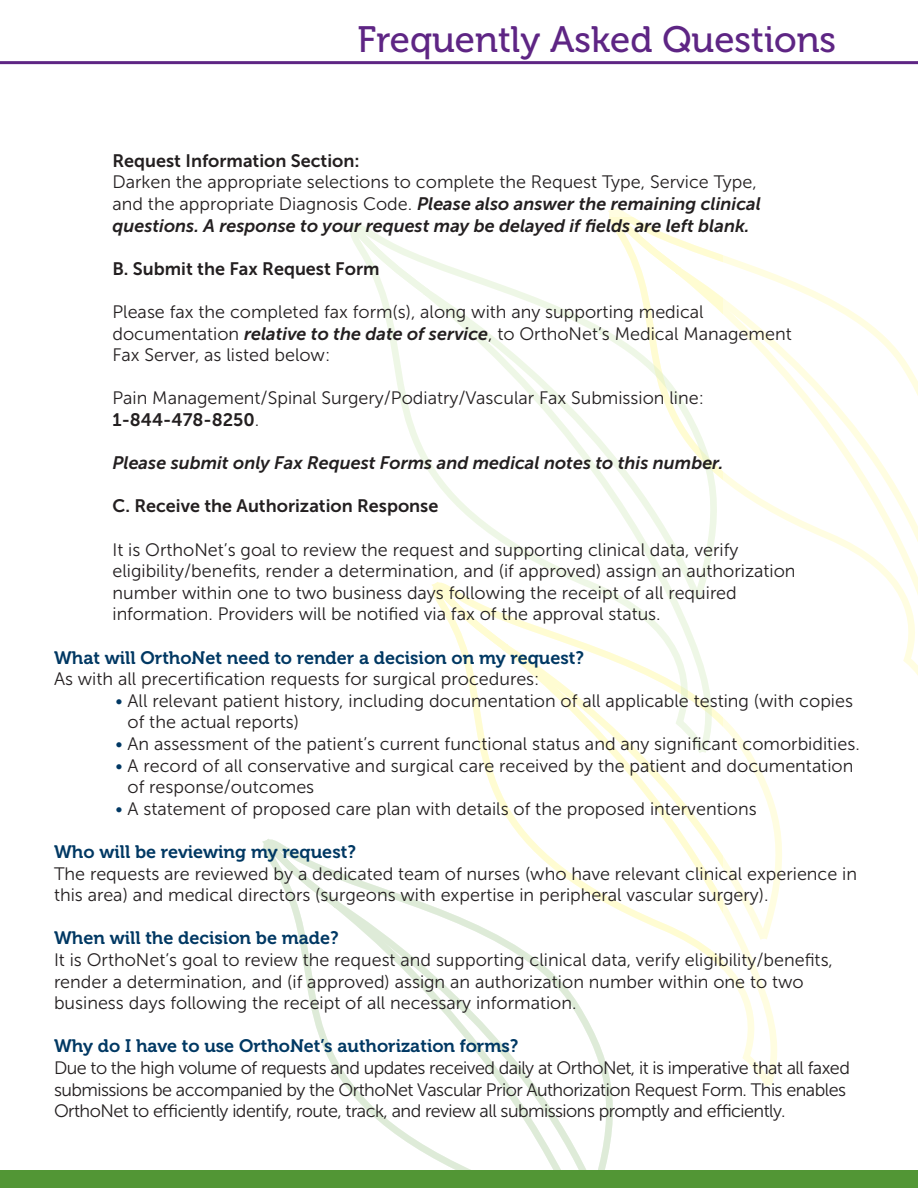
<style>
.page{position:relative;width:918px;height:1188px;background:#fff}
.page>*{position:absolute;margin:0;border:0;box-sizing:border-box;transform-origin:0 0}
.t1{font:36.6px "Museo 500";color:#5e2584}
.t2{font:18px/21.6px "Museo Sans 300";color:#231f20}
.t3{font:18px/21.6px "Museo Sans 300";letter-spacing:-.03em;color:#231f20}
.t4{font:italic 18px/21.6px "Museo Sans 700";color:#231f20}
.t5{font:18px "Museo 700";color:#003863}
.t6{font:18px "Museo Sans 700";color:#231f20}
.s1{font-family:"Museo Sans 300";font-style:normal}
.s2{font-family:"Museo Sans 700";font-style:italic}
.s3{font-family:"Museo Sans 300"}
.s4{color:#003863}
</style>
<div class="page">
<svg style="left:481px;top:712px;width:301px;height:374px"></svg>
<svg style="left:262px;top:838px;width:351px;height:333px"></svg>
<svg style="left:608px;top:208px;width:310px;height:467px"></svg>
<svg style="left:349px;top:223px;width:368px;height:530px"></svg>
<div style="left:0;top:1171px;width:918px;height:17px;background:#529635"></div>
<hr style="left:0;top:61px;width:918px;height:3px;background:#5e2584">
<h1 class="t1" style="left:358px;top:19px;width:480px">Frequently Asked Questions</h1>
<p class="t6" style="left:112px;top:151px;width:249px">Request Information Section:</p>
<p class="t2" style="left:112px;top:172px;width:646px">Darken the appropriate selections to complete the Request Type, Service Type,</p>
<p class="t4" style="left:112px;top:193px;width:650px"><span class="s1">and the appropriate Diagnosis Code.</span> Please also answer the remaining clinical questions. A response to your request may be delayed if fields are left blank.</p>
<p class="t6" style="left:112px;top:259px;width:269px">B. Submit the Fax Request Form</p>
<p class="t2" style="left:112px;top:301px;width:681px">Please fax the completed fax form(s), along with any supporting medical documentation <span class="s2">relative to the date of service</span>, to OrthoNet’s Medical Management<br>Fax Server, as listed below:</p>
<p class="t2" style="left:112px;top:388px;width:593px">Pain Management/Spinal Surgery/Podiatry/Vascular Fax Submission line:</p>
<p class="t6" style="left:112px;top:410px;width:148px">1-844-478-8250<span class="s3">.</span></p>
<p class="t4" style="left:112px;top:452px;width:613px">Please submit only Fax Request Forms and medical notes to this number.</p>
<p class="t6" style="left:112px;top:496px;width:327px">C. Receive the Authorization Response</p>
<p class="t2" style="left:112px;top:539px;width:685px">It is OrthoNet’s goal to review the request and supporting clinical data, verify eligibility/benefits, render a determination, and (if approved) assign an authorization number within one to two business days following the receipt of all required information. Providers will be notified via fax of the approval status.</p>
<p class="t5" style="left:54px;top:647px;width:532px">What will OrthoNet need to render a decision on my request?</p>
<p class="t2" style="left:54px;top:668px;width:487px">As with all precertification requests for surgical procedures:</p>
<p class="t2" style="left:128px;top:690px;width:727px;text-indent:-12px"><span class="s4">•</span> All relevant patient history, including documentation of all applicable testing (with copies of the actual reports)</p>
<p class="t2" style="left:116px;top:733px;width:746px"><span class="s4">•</span> An assessment of the patient’s current functional status and any significant comorbidities.</p>
<p class="t2" style="left:128px;top:755px;width:727px;text-indent:-12px"><span class="s4">•</span> A record of all conservative and surgical care received by the patient and documentation of response/outcomes</p>
<p class="t2" style="left:116px;top:798px;width:643px"><span class="s4">•</span> A statement of proposed care plan with details of the proposed interventions</p>
<p class="t5" style="left:54px;top:842px;width:304px">Who will be reviewing my request?</p>
<p class="t2" style="left:54px;top:863px;width:805px">The requests are reviewed by a dedicated team of nurses (who have relevant clinical experience in this area) and medical directors (surgeons with expertise in peripheral vascular surgery).</p>
<p class="t5" style="left:54px;top:928px;width:286px">When will the decision be made?</p>
<p class="t2" style="left:54px;top:949px;width:781px">It is OrthoNet’s goal to review the request and supporting clinical data, verify eligibility/benefits, render a determination, and (if approved) assign an authorization number within one to two business days following the receipt of all necessary information.</p>
<p class="t5" style="left:54px;top:1036px;width:466px">Why do I have to use OrthoNet’s authorization forms?</p>
<p class="t3" style="left:54px;top:1057px;width:797px">Due to the high volume of requests and updates received daily at OrthoNet, it is imperative that all faxed submissions be accompanied by the OrthoNet Vascular Prior Authorization Request Form. This enables<br>OrthoNet to efficiently identify, route, track, and review all submissions promptly and efficiently.</p>
</div>
